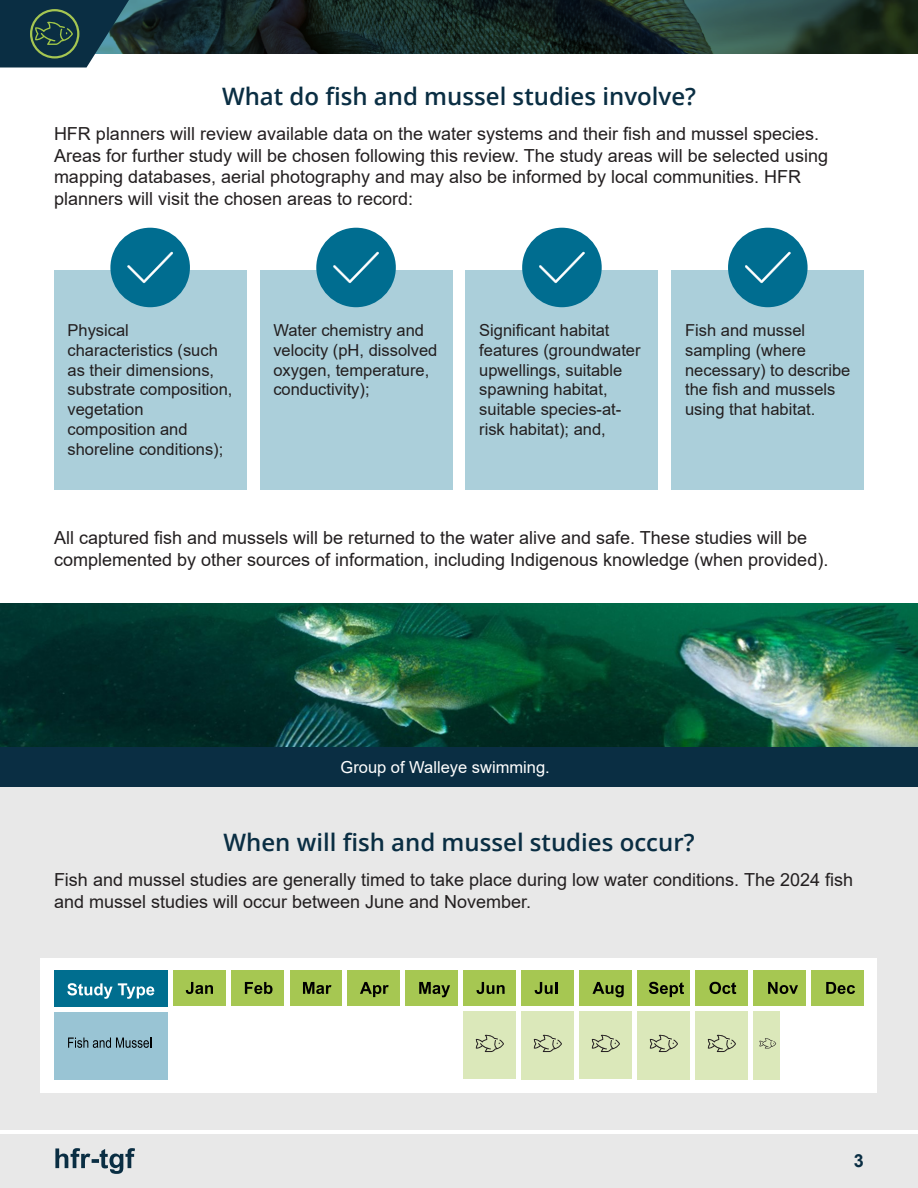
<style>
.page{position:relative;width:918px;height:1188px;background:#fff}
.page>*{position:absolute;margin:0;border:0;box-sizing:border-box;transform-origin:0 0}
.t1{font:600 24px "Open Sans";color:#0a2e43}
.t2{font:18px/21.6px "Arial";color:#231f20}
.t3{font:700 18px "Arial";color:#0a2e43}
.Diagram_Box{font:16.5px/19.8px "Arial";color:#231f20}
.t4{font:16.5px "Arial";color:#fff}
</style>
<div class="page">
<div style="left:0;top:1134px;width:918px;height:54px;background:#e8e8e8"></div>
<svg style="left:56px;top:1148px;width:79px;height:26px"></svg>
<div style="left:0;top:787px;width:918px;height:343px;background:#e8e8e8"></div>
<div style="left:40px;top:958px;width:838px;height:135px;background:#fff"></div>
<img style="left:0;top:603px;width:918px;height:145px">
<div style="left:0;top:748px;width:918px;height:39px;background:#0a2e43"></div>
<svg style="left:129px;top:0;width:789px;height:54px;background:#1c302b"></svg>
<div style="left:260px;top:270px;width:192px;height:220px;background:#abcfda"></div>
<div style="left:672px;top:270px;width:192px;height:220px;background:#abcfda"></div>
<div style="left:54px;top:270px;width:192px;height:219px;background:#abcfda"></div>
<div style="left:466px;top:270px;width:192px;height:220px;background:#abcfda"></div>
<div style="left:174px;top:970px;width:52px;height:36px;background:#a6c752"></div>
<div style="left:231px;top:970px;width:53px;height:36px;background:#a6c752"></div>
<div style="left:290px;top:970px;width:52px;height:36px;background:#a6c752"></div>
<div style="left:348px;top:970px;width:52px;height:36px;background:#a6c752"></div>
<div style="left:406px;top:970px;width:52px;height:36px;background:#a6c752"></div>
<div style="left:463px;top:970px;width:53px;height:36px;background:#a6c752"></div>
<div style="left:522px;top:970px;width:52px;height:36px;background:#a6c752"></div>
<div style="left:580px;top:970px;width:52px;height:36px;background:#a6c752"></div>
<div style="left:638px;top:970px;width:52px;height:36px;background:#a6c752"></div>
<div style="left:696px;top:970px;width:52px;height:36px;background:#a6c752"></div>
<div style="left:754px;top:970px;width:52px;height:36px;background:#a6c752"></div>
<div style="left:812px;top:970px;width:52px;height:36px;background:#a6c752"></div>
<div style="left:464px;top:1011px;width:52px;height:68px;background:#dbe8ba"></div>
<div style="left:522px;top:1011px;width:52px;height:69px;background:#dbe8ba"></div>
<div style="left:580px;top:1011px;width:52px;height:68px;background:#dbe8ba"></div>
<div style="left:638px;top:1011px;width:52px;height:69px;background:#dbe8ba"></div>
<div style="left:696px;top:1011px;width:52px;height:69px;background:#dbe8ba"></div>
<div style="left:754px;top:1011px;width:26px;height:69px;background:#dbe8ba"></div>
<div style="left:54px;top:971px;width:114px;height:36px;background:#006e8f"></div>
<div style="left:54px;top:1012px;width:114px;height:68px;background:#99c4d4"></div>
<svg style="left:67px;top:983px;width:87px;height:16px"></svg>
<svg style="left:68px;top:1038px;width:83px;height:10px"></svg>
<svg style="left:186px;top:982px;width:27px;height:12px"></svg>
<svg style="left:245px;top:982px;width:28px;height:12px"></svg>
<svg style="left:303px;top:982px;width:29px;height:12px"></svg>
<svg style="left:360px;top:982px;width:29px;height:15px"></svg>
<svg style="left:419px;top:982px;width:31px;height:15px"></svg>
<svg style="left:476px;top:982px;width:29px;height:12px"></svg>
<svg style="left:535px;top:982px;width:22px;height:12px"></svg>
<svg style="left:592px;top:982px;width:32px;height:15px"></svg>
<svg style="left:649px;top:982px;width:35px;height:15px"></svg>
<svg style="left:709px;top:982px;width:27px;height:12px"></svg>
<svg style="left:768px;top:982px;width:30px;height:12px"></svg>
<svg style="left:826px;top:982px;width:29px;height:12px"></svg>
<svg style="left:476px;top:1034px;width:28px;height:18px"></svg>
<svg style="left:534px;top:1034px;width:28px;height:18px"></svg>
<svg style="left:592px;top:1034px;width:28px;height:18px"></svg>
<svg style="left:650px;top:1034px;width:28px;height:18px"></svg>
<svg style="left:708px;top:1034px;width:28px;height:18px"></svg>
<svg style="left:759px;top:1038px;width:17px;height:10px"></svg>
<svg style="left:0;top:0;width:129px;height:68px;background:#274953"></svg>
<div style="left:110px;top:228px;width:80px;height:79px;background:#006d90;border-radius:50%"></div>
<svg style="left:127px;top:252px;width:46px;height:31px"></svg>
<div style="left:316px;top:228px;width:80px;height:79px;background:#006d90;border-radius:50%"></div>
<svg style="left:333px;top:252px;width:46px;height:31px"></svg>
<div style="left:522px;top:228px;width:80px;height:79px;background:#006d90;border-radius:50%"></div>
<svg style="left:539px;top:252px;width:46px;height:31px"></svg>
<div style="left:728px;top:228px;width:80px;height:79px;background:#006d90;border-radius:50%"></div>
<svg style="left:745px;top:252px;width:46px;height:31px"></svg>
<p class="t1" style="left:222px;top:80px;width:476px">What do fish and mussel studies involve?</p>
<p class="t2" style="left:54px;top:123px;width:776px">HFR planners will review available data on the water systems and their fish and mussel species.<br>Areas for further study will be chosen following this review. The study areas will be selected using mapping databases, aerial photography and may also be informed by local communities. HFR planners will visit the chosen areas to record:</p>
<p class="Diagram_Box" style="left:68px;top:320px;width:167px">Physical characteristics (such as their dimensions, substrate composition, vegetation composition and shoreline conditions);</p>
<p class="Diagram_Box" style="left:479px;top:320px;width:163px">Significant habitat features (groundwater upwellings, suitable spawning habitat, suitable species-at&shy;risk habitat); and,</p>
<p class="Diagram_Box" style="left:273px;top:320px;width:166px">Water chemistry and velocity (pH, dissolved oxygen, temperature, conductivity);</p>
<p class="Diagram_Box" style="left:685px;top:320px;width:167px">Fish and mussel sampling (where necessary) to describe the fish and mussels using that habitat.</p>
<p class="t2" style="left:54px;top:527px;width:776px">All captured fish and mussels will be returned to the water alive and safe. These studies will be complemented by other sources of information, including Indigenous knowledge (when provided).</p>
<p class="t4" style="left:340px;top:756px;width:211px">Group of Walleye swimming.</p>
<p class="t1" style="left:224px;top:826px;width:473px">When will fish and mussel studies occur?</p>
<p class="t2" style="left:54px;top:869px;width:801px">Fish and mussel studies are generally timed to take place during low water conditions. The 2024 fish and mussel studies will occur between June and November.</p>
<p class="t3" style="left:854px;top:1148px;width:12px">3</p>
</div>
